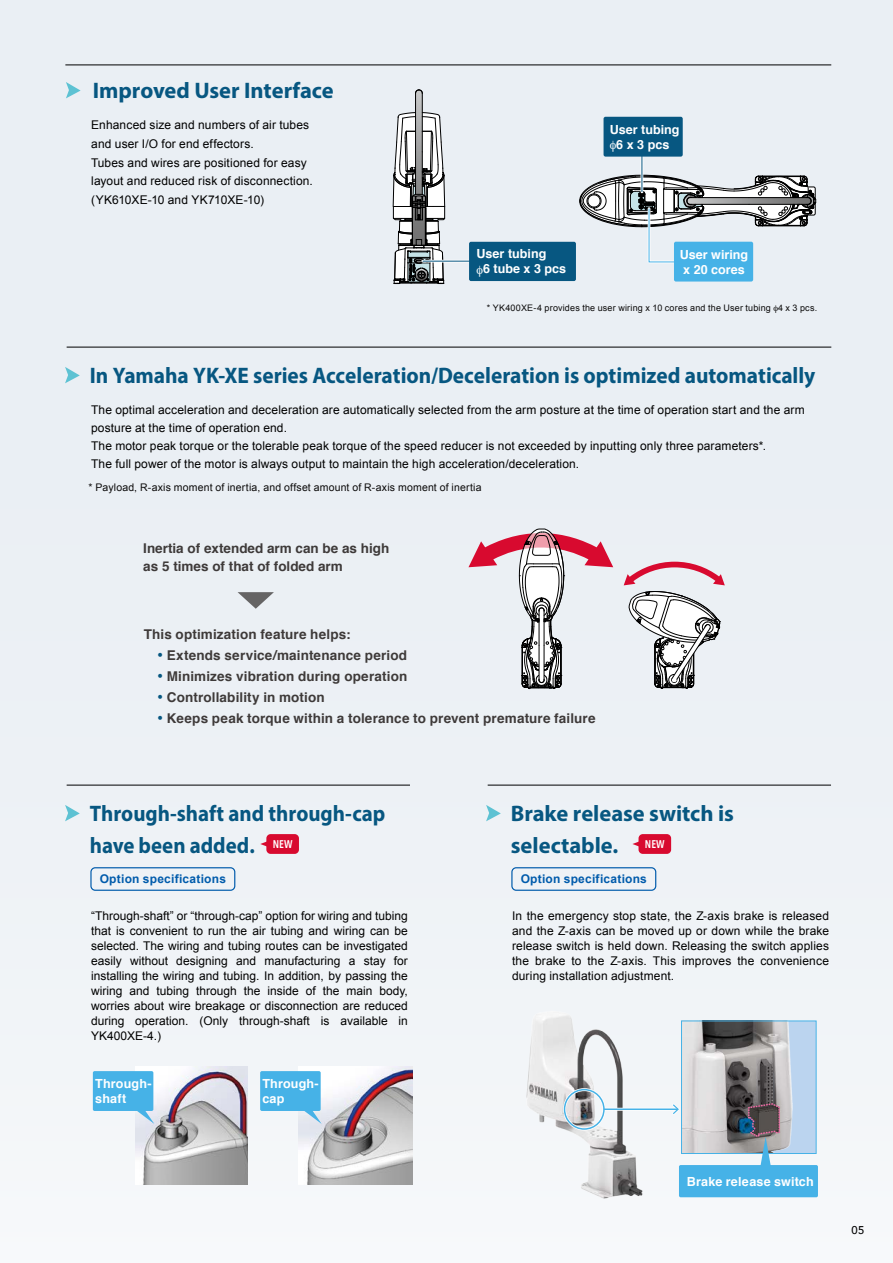
<style>
.page{position:relative;width:893px;height:1263px;background:#ebf0f4}
.page>*{position:absolute;margin:0;border:0;box-sizing:border-box;transform-origin:0 0}
.t1{font:700 22.5px "Myriad Pro";color:#075781;scale:.95 1}
.t2{font:700 22.5px/31.5px "Myriad Pro";color:#075781}
.t3{font:700 22.5px/31.5px "Myriad Pro";color:#075781;scale:.93 1}
.t4{font:700 13.5px/18px "Helvetica";letter-spacing:.01em;color:#3e3a39}
.t5{font:700 12.6px/15px "Helvetica";color:#fff}
.t6{font:12px/15px "Arial";letter-spacing:.01em;color:#000}
.t7{font:700 12px "Arial";letter-spacing:.02em;color:#005bac}
.t8{font:600 11.25px "Avenir Next Condensed";color:#fff}
.t9{font:500 11.25px "Avenir";color:#000}
.t10{font:10.5px "Arial";letter-spacing:.015em;color:#0c0b0b}
.t11{font:9px "Arial";letter-spacing:.02em;color:#0c0b0b}
.s1{color:#075781}
</style>
<div class="page">
<img style="left:507px;top:1011px;width:157px;height:207px">
<hr style="left:65px;top:65px;width:766px;height:1px;background:#000">
<svg style="left:66px;top:82px;width:15px;height:16px"></svg>
<svg style="left:624px;top:562px;width:101px;height:127px"></svg>
<svg style="left:468px;top:528px;width:145px;height:162px"></svg>
<hr style="left:67px;top:347px;width:764px;height:1px;background:#000">
<svg style="left:65px;top:367px;width:15px;height:16px"></svg>
<hr style="left:67px;top:785px;width:343px;height:1px;background:#000">
<svg style="left:65px;top:805px;width:15px;height:16px"></svg>
<svg style="left:392px;top:89px;width:54px;height:259px"></svg>
<svg style="left:579px;top:174px;width:237px;height:91px"></svg>
<div style="left:674px;top:242px;width:79px;height:40px;background:#46b2e7;border-radius:2px"></div>
<hr style="left:640px;top:150px;width:3px;height:42px;background:#fff">
<hr style="left:641px;top:150px;width:1px;height:42px;background:#075781">
<div style="left:603px;top:117px;width:80px;height:40px;background:#075781;border-radius:2px"></div>
<hr style="left:423px;top:260px;width:61px;height:3px;background:#fff">
<hr style="left:423px;top:261px;width:61px;height:1px;background:#075781">
<div style="left:469px;top:242px;width:107px;height:39px;background:#075781;border-radius:2px"></div>
<div style="left:90px;top:867px;width:145px;height:24px;border:1px solid #005bac;border-radius:4px"></div>
<div style="left:511px;top:867px;width:145px;height:24px;border:1px solid #005bac;border-radius:4px"></div>
<hr style="left:488px;top:785px;width:343px;height:1px;background:#000">
<svg style="left:486px;top:805px;width:15px;height:16px"></svg>
<img style="left:135px;top:1066px;width:113px;height:118px">
<div style="left:93px;top:1071px;width:60px;height:40px;background:#46b2e7;border-radius:2px"></div>
<svg style="left:135px;top:1109px;width:19px;height:15px"></svg>
<img style="left:298px;top:1066px;width:115px;height:118px">
<div style="left:260px;top:1071px;width:61px;height:40px;background:#46b2e7;border-radius:2px"></div>
<svg style="left:301px;top:1109px;width:21px;height:15px"></svg>
<div style="left:603px;top:1108px;width:75px;height:3px;border:2px solid #fff"></div>
<div style="left:563px;top:1088px;width:42px;height:42px;border:3px solid #fff;border-radius:50%"></div>
<div style="left:564px;top:1089px;width:41px;height:41px;border:2px solid #46b2e7;border-radius:50%"></div>
<hr style="left:604px;top:1108px;width:74px;height:2px;background:#46b2e7">
<svg style="left:671px;top:1103px;width:9px;height:12px"></svg>
<img style="left:683px;top:1022px;width:131px;height:130px">
<div style="left:681px;top:1020px;width:135px;height:134px;border:1px solid #46b2e7"></div>
<div style="left:679px;top:1165px;width:139px;height:32px;background:#46b2e7;border-radius:2px"></div>
<svg style="left:746px;top:1102px;width:35px;height:63px;background:#80838b"></svg>
<div style="left:266px;top:834px;width:33px;height:20px;background:#d80a2f;border-radius:4px"></div>
<svg style="left:260px;top:841px;width:7px;height:6px"></svg>
<div style="left:638px;top:834px;width:33px;height:20px;background:#d80a2f;border-radius:4px"></div>
<svg style="left:632px;top:841px;width:7px;height:6px"></svg>
<svg style="left:238px;top:592px;width:36px;height:17px"></svg>
<h1 class="t2" style="left:93px;top:74px;width:242px">Improved User Interface</h1>
<p class="t6" style="left:91px;top:116px;width:223px;line-height:18.8px">Enhanced size and numbers of air tubes and user I/O for end effectors.<br>Tubes and wires are positioned for easy layout and reduced risk of disconnection. (YK610XE-10 and YK710XE-10)</p>
<p class="t5" style="left:610px;top:122px;width:71px;text-align:center">User tubing<br>6 x 3 pcs</p>
<p class="t5" style="left:483px;top:246px;width:85px;text-indent:-7px">User tubing<br>6 tube x 3 pcs</p>
<p class="t11" style="left:487px;top:301px;width:332px">* YK400XE-4 provides the user wiring x 10 cores and the User tubing 4 x 3 pcs.</p>
<p class="t5" style="left:680px;top:247px;width:70px">User wiring x 20 cores</p>
<h1 class="t1" style="left:90px;top:361px;width:765px">In Yamaha YK-XE series Acceleration/Deceleration is optimized automatically</h1>
<p class="t6" style="left:91px;top:401px;width:715px;line-height:18px">The optimal acceleration and deceleration are automatically selected from the arm posture at the time of operation start and the arm posture at the time of operation end.<br>The motor peak torque or the tolerable peak torque of the speed reducer is not exceeded by inputting only three parameters*.<br>The full power of the motor is always output to maintain the high acceleration/deceleration.</p>
<p class="t10" style="left:89px;top:481px;width:394px">* Payload, R-axis moment of inertia, and offset amount of R-axis moment of inertia</p>
<p class="t4" style="left:143px;top:540px;width:248px">Inertia of extended arm can be as high as 5 times of that of folded arm</p>
<p class="t4" style="left:144px;top:626px;width:208px">This optimization feature helps:</p>
<p class="t4" style="left:157px;top:647px;width:251px"><span class="s1">•</span> Extends service/maintenance period</p>
<p class="t4" style="left:157px;top:668px;width:252px"><span class="s1">•</span> Minimizes vibration during operation</p>
<p class="t4" style="left:157px;top:689px;width:169px"><span class="s1">•</span> Controllability in motion</p>
<p class="t4" style="left:157px;top:710px;width:440px"><span class="s1">•</span> Keeps peak torque within a tolerance to prevent premature failure</p>
<h1 class="t3" style="left:90px;top:797px;width:319px">Through-shaft and through-cap have been added.</h1>
<h1 class="t2" style="left:511px;top:797px;width:225px">Brake release switch is selectable.</h1>
<p class="t8" style="left:273px;top:834px;width:21px">NEW</p>
<p class="t8" style="left:645px;top:834px;width:21px">NEW</p>
<p class="t7" style="left:100px;top:871px;width:128px">Option specifications</p>
<p class="t7" style="left:521px;top:871px;width:128px">Option specifications</p>
<p class="t6" style="left:91px;top:908px;width:318px;text-align:justify">“Through-shaft” or “through-cap” option for wiring and tubing that is convenient to run the air tubing and wiring can be selected. The wiring and tubing routes can be investigated easily without designing and manufacturing a stay for installing the wiring and tubing. In addition, by passing the wiring and tubing through the inside of the main body, worries about wire breakage or disconnection are reduced during operation. (Only through-shaft is available in YK400XE-4.)</p>
<p class="t5" style="left:95px;top:1076px;width:58px">Through&shy;shaft</p>
<p class="t5" style="left:262px;top:1076px;width:58px">Through&shy;cap</p>
<p class="t6" style="left:512px;top:908px;width:318px;text-align:justify">In the emergency stop state, the Z-axis brake is released and the Z-axis can be moved up or down while the brake release switch is held down. Releasing the switch applies the brake to the Z-axis. This improves the convenience during installation adjustment.</p>
<p class="t5" style="left:687px;top:1174px;width:128px">Brake release switch</p>
<p class="t9" style="left:851px;top:1221px;width:14px">05</p>
</div>
